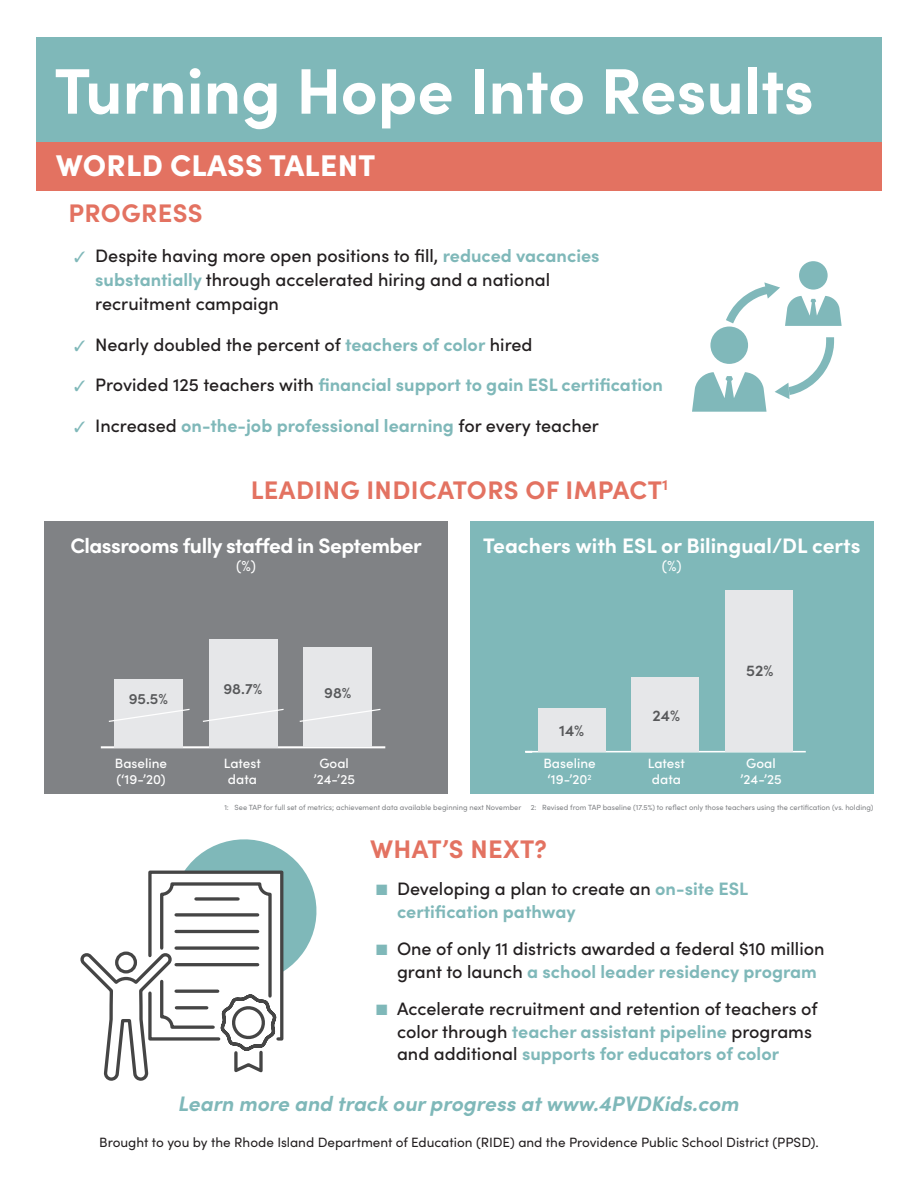
<style>
.page{position:relative;width:918px;height:1188px;background:#fff}
.page>*{position:absolute;margin:0;border:0;box-sizing:border-box;transform-origin:0 0}
.t1{font:700 64.5px "Sofia Pro";color:#fff}
.t2{font:900 30px "Sofia Pro";letter-spacing:.01em;color:#fff}
.t3{font:700 25.5px "Sofia Pro";letter-spacing:.015em;color:#e37261}
.t4{font:italic 700 21px "Sofia Pro";color:#7fb8b9}
.t5{font:700 21px "Sofia Pro";color:#fff}
.t6{font:700 21px "Sofia Pro";letter-spacing:-.025em;color:#fff}
.t7{font:500 18px/22.5px "Sofia Pro";color:#231f20}
.t8{font:700 18px/22.5px "Sofia Pro";color:#7fb8b9}
.t9{font:600 15.75px "Sofia Pro";color:#57585a}
.t10{font:600 15px "Sofia Pro";color:#57585a}
.t11{font:15px "Sofia Pro";color:#fff}
.t12{font:13.5px "Sofia Pro";color:#231f20}
.t13{font:500 13.5px/16.2px "Sofia Pro";color:#fff}
.t14{font:7.5px "Sofia Pro";color:#808285}
.s1{color:#7fb8b9}
.s2{font-weight:700;color:#7fb8b9}
.s3{font-weight:500;color:#231f20}
</style>
<div class="page">
<div style="left:36px;top:37px;width:846px;height:121px;background:#7fb8b9"></div>
<div style="left:36px;top:142px;width:846px;height:48px;background:#e37261"></div>
<div style="left:44px;top:522px;width:404px;height:272px;background:#808285"></div>
<div style="left:470px;top:522px;width:404px;height:272px;background:#7fb8b9"></div>
<hr style="left:101px;top:746px;width:284px;height:2px;background:#fff">
<div style="left:114px;top:679px;width:68px;height:68px;background:#e6e7e9"></div>
<div style="left:209px;top:639px;width:68px;height:108px;background:#e6e7e9"></div>
<div style="left:304px;top:648px;width:68px;height:99px;background:#e6e7e9"></div>
<svg style="left:108px;top:708px;width:273px;height:15px"></svg>
<svg style="left:692px;top:261px;width:150px;height:151px"></svg>
<svg style="left:186px;top:839px;width:131px;height:131px"></svg>
<svg style="left:80px;top:869px;width:205px;height:212px"></svg>
<hr style="left:525px;top:751px;width:281px;height:1px;background:#fff">
<div style="left:538px;top:708px;width:68px;height:44px;background:#e6e7e9"></div>
<div style="left:632px;top:677px;width:67px;height:75px;background:#e6e7e9"></div>
<div style="left:725px;top:590px;width:68px;height:162px;background:#e6e7e9"></div>
<h1 class="t1" style="left:54px;top:41px;width:761px">Turning Hope Into Results</h1>
<p class="t2" style="left:56px;top:142px;width:321px">WORLD CLASS TALENT</p>
<p class="t3" style="left:68px;top:193px;width:136px">PROGRESS</p>
<p class="t7" style="left:95px;top:243px;width:506px;line-height:24px;text-indent:-21px"><span class="s1">✓</span> Despite having more open positions to fill, <span class="s2">reduced vacancies substantially</span> through accelerated hiring and a national recruitment campaign</p>
<p class="t7" style="left:74px;top:332px;width:460px"><span class="s1">✓</span> Nearly doubled the percent of <span class="s2">teachers of color</span> hired</p>
<p class="t8" style="left:74px;top:372px;width:590px">✓ <span class="s3">Provided 125 teachers with</span> financial support to gain ESL certification</p>
<p class="t8" style="left:74px;top:413px;width:526px">✓ <span class="s3">Increased</span> on-the-job professional learning <span class="s3">for every teacher</span></p>
<p class="t3" style="left:251px;top:470px;width:419px">LEADING INDICATORS OF IMPACT<sup>1</sup></p>
<p class="t6" style="left:70px;top:529px;width:353px">Classrooms fully staffed in September</p>
<p class="t11" style="left:236px;top:554px;width:21px">(%)</p>
<p class="t5" style="left:483px;top:529px;width:379px">Teachers with ESL or Bilingual/DL certs</p>
<p class="t11" style="left:662px;top:555px;width:21px">(%)</p>
<p class="t10" style="left:129px;top:687px;width:41px">95.5%</p>
<p class="t10" style="left:223px;top:677px;width:40px">98.7%</p>
<p class="t10" style="left:324px;top:682px;width:29px">98%</p>
<p class="t9" style="left:559px;top:719px;width:27px">14%</p>
<p class="t9" style="left:652px;top:704px;width:29px">24%</p>
<p class="t9" style="left:746px;top:659px;width:29px">52%</p>
<p class="t13" style="left:115px;top:754px;width:54px">Baseline (‘19-’20)</p>
<p class="t13" style="left:224px;top:754px;width:39px">Latest data</p>
<p class="t13" style="left:313px;top:754px;width:43px;text-align:center">Goal ’24-’25</p>
<p class="t13" style="left:543px;top:754px;width:54px;text-align:center">Baseline ‘19-’20<sup>2</sup></p>
<p class="t13" style="left:648px;top:754px;width:39px">Latest data</p>
<p class="t13" style="left:740px;top:754px;width:43px;text-align:center">Goal ’24-’25</p>
<p class="t14" style="left:224px;top:802px;width:651px">1: See TAP for full set of metrics; achievement data available beginning next November 2: Revised from TAP baseline (17.5%) to reflect only those teachers using the certification (vs. holding)</p>
<p class="t3" style="left:370px;top:829px;width:178px">WHAT’S NEXT?</p>
<p class="t8" style="left:397px;top:876px;width:353px;text-indent:-21px">■ <span class="s3">Developing a plan to create an</span> on-site ESL certification pathway</p>
<p class="t7" style="left:397px;top:937px;width:429px;text-indent:-21px"><span class="s1">■</span> One of only 11 districts awarded a federal $10 million grant to launch <span class="s2">a school leader residency program</span></p>
<p class="t7" style="left:397px;top:997px;width:422px;text-indent:-21px"><span class="s1">■</span> Accelerate recruitment and retention of teachers of color through <span class="s2">teacher assistant pipeline</span> programs and additional <span class="s2">supports for educators of color</span></p>
<p class="t4" style="left:179px;top:1087px;width:562px">Learn more and track our progress at www.4PVDKids.com</p>
<p class="t12" style="left:99px;top:1132px;width:721px">Brought to you by the Rhode Island Department of Education (RIDE) and the Providence Public School District (PPSD).</p>
</div>
